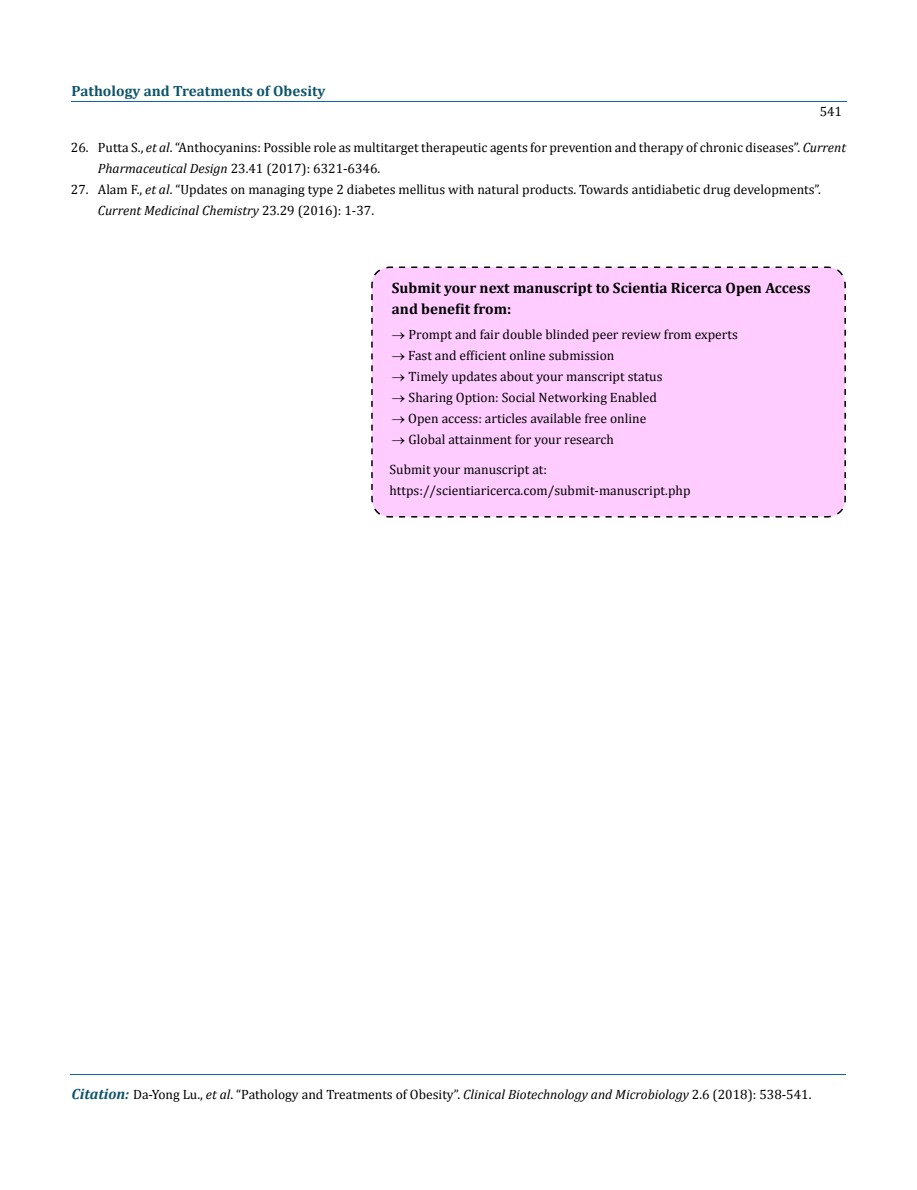
<style>
.page{position:relative;width:917px;height:1190px;background:#fff}
.page>*{position:absolute;margin:0;border:0;box-sizing:border-box;transform-origin:0 0}
.t1{font:700 15px/21px "Cambria";color:#000}
.t2{font:700 14.85px "Cambria";color:#0e546a}
.t3{font:13.5px/21px "Cambria";color:#000}
.s1{font-style:italic}
.s2{font-weight:700;font-style:italic;font-size:14.85px;color:#0e546a}
</style>
<div class="page">
<div style="left:371px;top:266px;width:475px;height:252px;background:#fcf"></div>
<hr style="left:72px;top:102px;width:774px;height:1px;background:#0d66b1">
<hr style="left:70px;top:1074px;width:775px;height:1px;background:#0d66b1">
<p class="t2" style="left:72px;top:82px;width:255px">Pathology and Treatments of Obesity</p>
<p class="t3" style="left:819px;top:101px;width:24px">541</p>
<p class="t3" style="left:98px;top:137px;width:749px;text-indent:-27px">26. Putta S., <span class="s1">et al</span>. “Anthocyanins: Possible role as multitarget therapeutic agents for prevention and therapy of chronic diseases”. <span class="s1">Current<br>Pharmaceutical Design</span> 23.41 (2017): 6321-6346.</p>
<p class="t3" style="left:98px;top:179px;width:724px;text-indent:-27px">27. Alam F., <span class="s1">et al</span>. “Updates on managing type 2 diabetes mellitus with natural products. Towards antidiabetic drug developments”.<br><span class="s1">Current Medicinal Chemistry</span> 23.29 (2016): 1-37.</p>
<p class="t1" style="left:392px;top:277px;width:420px">Submit your next manuscript to Scientia Ricerca Open Access and benefit from:</p>
<p class="t3" style="left:392px;top:324px;width:347px">→ Prompt and fair double blinded peer review from experts</p>
<p class="t3" style="left:392px;top:345px;width:224px">→ Fast and efficient online submission</p>
<p class="t3" style="left:392px;top:366px;width:272px">→ Timely updates about your manscript status</p>
<p class="t3" style="left:392px;top:387px;width:266px">→ Sharing Option: Social Networking Enabled</p>
<p class="t3" style="left:392px;top:408px;width:256px">→ Open access: articles available free online</p>
<p class="t3" style="left:389px;top:425px;width:226px;line-height:29.4px">→ Global attainment for your research<br>Submit your manuscript at:</p>
<p class="t3" style="left:389px;top:479px;width:302px">https://scientiaricerca.com/submit-manuscript.php</p>
<p class="t3" style="left:72px;top:1083px;width:741px"><span class="s2">Citation:</span> Da-Yong Lu., <span class="s1">et al</span>. “Pathology and Treatments of Obesity”. <span class="s1">Clinical Biotechnology and Microbiology</span> 2.6 (2018): 538-541.</p>
</div>
